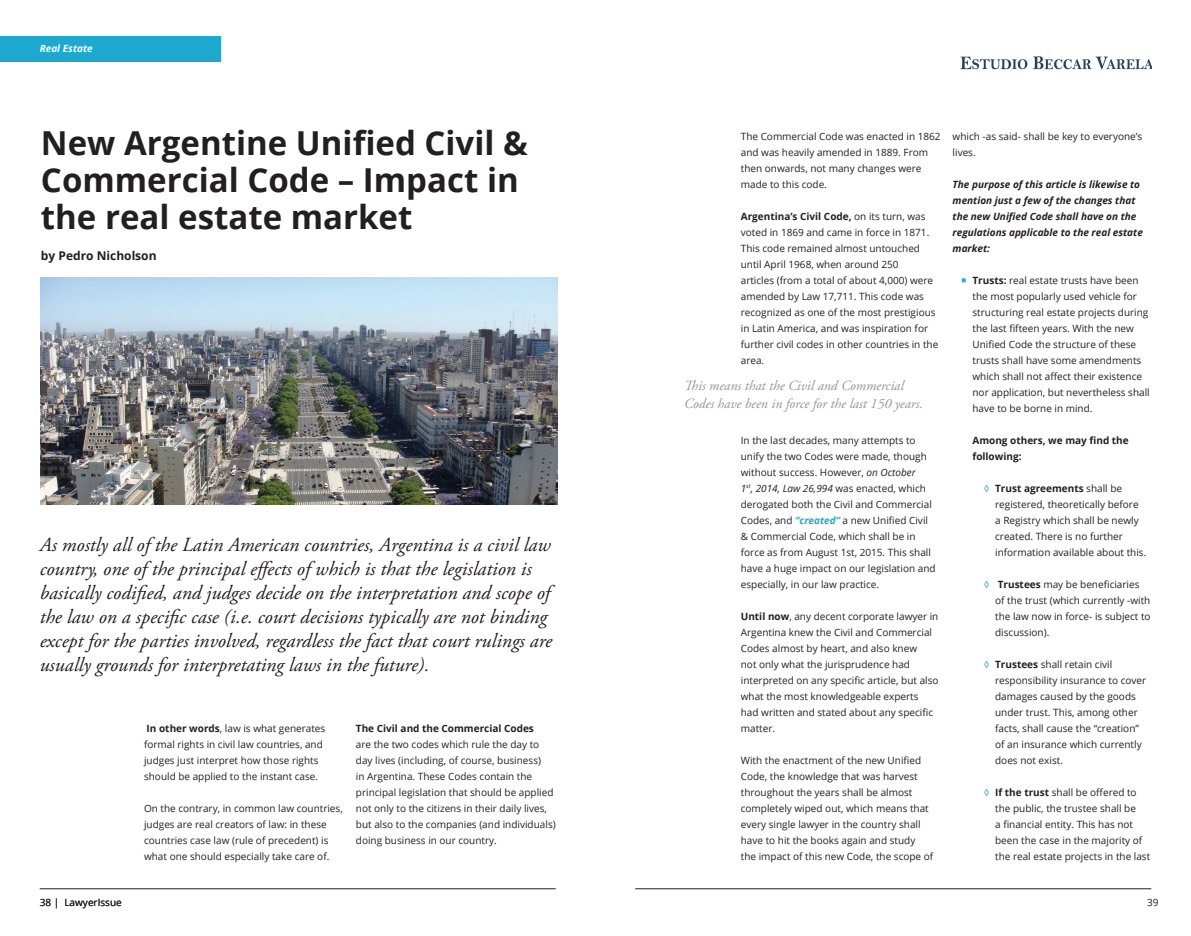
<style>
.page{position:relative;width:1191px;height:936px;background:#fff}
.page>*{position:absolute;margin:0;border:0;box-sizing:border-box;transform-origin:0 0}
.t1{font:700 33px/37px "Open Sans";color:#231f20}
.t2{font:italic 20px/24px "Adobe Garamond Pro";color:#231f20}
.t3{font:italic 14px/18px "Adobe Garamond Pro";color:#939598}
.t4{font:700 12px "Open Sans";color:#231f20}
.t5{font:10px/16px "Open Sans";color:#231f20}
.t6{font:italic 700 10px/16px "Open Sans";color:#231f20}
.t7{font:700 10px/16px "Open Sans";color:#231f20}
.t8{font:italic 700 10px "Open Sans";color:#fff}
.s1{font-weight:700}
.s2{font-style:italic}
.s3{font-weight:700;font-style:italic;color:#1da9cf}
.s4{color:#1da9cf}
</style>
<div class="page">
<div style="left:0;top:36px;width:221px;height:26px;background:#1da9cf"></div>
<hr style="left:40px;top:888px;width:516px;height:1px;background:#231f20">
<hr style="left:635px;top:888px;width:516px;height:1px;background:#231f20">
<img style="left:41px;top:278px;width:516px;height:227px">
<img style="left:960px;top:56px;width:191px;height:14px">
<p class="t8" style="left:40px;top:42px;width:55px">Real Estate</p>
<h1 class="t1" style="left:41px;top:124px;width:488px">New Argentine Unified Civil &amp;<br>Commercial Code – Impact in the real estate market</h1>
<p class="t4" style="left:41px;top:247px;width:117px">by Pedro Nicholson</p>
<p class="t2" style="left:40px;top:532px;width:514px">As mostly all of the Latin American countries, Argentina is a civil law country, one of the principal effects of which is that the legislation is basically codified, and judges decide on the interpretation and scope of the law on a specific case (i.e. court decisions typically are not binding except for the parties involved, regardless the fact that court rulings are usually grounds for interpretating laws in the future).</p>
<p class="t5" style="left:144px;top:720px;width:183px"><span class="s1">In other words</span>, law is what generates formal rights in civil law countries, and judges just interpret how those rights should be applied to the instant case.</p>
<p class="t5" style="left:144px;top:800px;width:200px">On the contrary, in common law countries, judges are real creators of law: in these countries case law (rule of precedent) is what one should especially take care of.</p>
<p class="t7" style="left:356px;top:720px;width:179px">The Civil and the Commercial Codes</p>
<p class="t5" style="left:356px;top:736px;width:201px">are the two codes which rule the day to day lives (including, of course, business)<br>in Argentina. These Codes contain the principal legislation that should be applied not only to the citizens in their daily lives, but also to the companies (and individuals) doing business in our country.</p>
<p class="t5" style="left:741px;top:128px;width:201px">The Commercial Code was enacted in 1862 and was heavily amended in 1889. From then onwards, not many changes were made to this code.</p>
<p class="t5" style="left:741px;top:208px;width:199px"><span class="s1">Argentina’s Civil Code,</span> on its turn, was voted in 1869 and came in force in 1871.<br>This code remained almost untouched until April 1968, when around 250<br>articles (from a total of about 4,000) were amended by Law 17,711. This code was recognized as one of the most prestigious in Latin America, and was inspiration for further civil codes in other countries in the area.</p>
<h3 class="t3" style="left:684px;top:376px;width:240px">This means that the Civil and Commercial<br>Codes have been in force for the last 150 years.</h3>
<p class="t5" style="left:741px;top:432px;width:196px">In the last decades, many attempts to unify the two Codes were made, though without success. However, <span class="s2">on October<br>1</span><sup>st</sup><span class="s2">, 2014, Law 26,994</span> was enacted, which derogated both the Civil and Commercial Codes, and <span class="s3">“created”</span> a new Unified Civil &amp; Commercial Code, which shall be in force as from August 1st, 2015. This shall have a huge impact on our legislation and especially, in our law practice.</p>
<p class="t5" style="left:741px;top:608px;width:199px"><span class="s1">Until now</span>, any decent corporate lawyer in Argentina knew the Civil and Commercial Codes almost by heart, and also knew<br>not only what the jurisprudence had interpreted on any specific article, but also what the most knowledgeable experts had written and stated about any specific matter.</p>
<p class="t5" style="left:741px;top:752px;width:194px">With the enactment of the new Unified Code, the knowledge that was harvest throughout the years shall be almost completely wiped out, which means that every single lawyer in the country shall have to hit the books again and study<br>the impact of this new Code, the scope of</p>
<p class="t5" style="left:952px;top:128px;width:191px">which -as said- shall be key to everyone’s lives.</p>
<p class="t6" style="left:952px;top:176px;width:192px">The purpose of this article is likewise to mention just a few of the changes that the new Unified Code shall have on the regulations applicable to the real estate market:</p>
<p class="t5" style="left:972px;top:272px;width:179px"><span class="s1">Trusts:</span> real estate trusts have been the most popularly used vehicle for structuring real estate projects during the last fifteen years. With the new Unified Code the structure of these trusts shall have some amendments which shall not affect their existence nor application, but nevertheless shall have to be borne in mind.</p>
<p class="t7" style="left:972px;top:432px;width:158px">Among others, we may find the following:</p>
<p class="t5" style="left:995px;top:480px;width:153px;text-indent:-11px"><span class="s4">◊</span> <span class="s1">Trust agreements</span> shall be registered, theoretically before a Registry which shall be newly created. There is no further information available about this.</p>
<p class="t5" style="left:995px;top:576px;width:157px;text-indent:-11px"><span class="s4">◊</span> <span class="s1">Trustees</span> may be beneficiaries of the trust (which currently -with the law now in force- is subject to discussion).</p>
<p class="t5" style="left:995px;top:656px;width:152px;text-indent:-11px"><span class="s4">◊</span> <span class="s1">Trustees</span> shall retain civil responsibility insurance to cover damages caused by the goods under trust. This, among other facts, shall cause the “creation” of an insurance which currently does not exist.</p>
<p class="t5" style="left:995px;top:784px;width:157px;text-indent:-11px"><span class="s4">◊</span> <span class="s1">If the trust</span> shall be offered to the public, the trustee shall be<br>a financial entity. This has not been the case in the majority of the real estate projects in the last</p>
<p class="t5" style="left:40px;top:894px;width:84px">38 | LawyerIssue</p>
<p class="t5" style="left:1147px;top:894px;width:13px">39</p>
</div>
